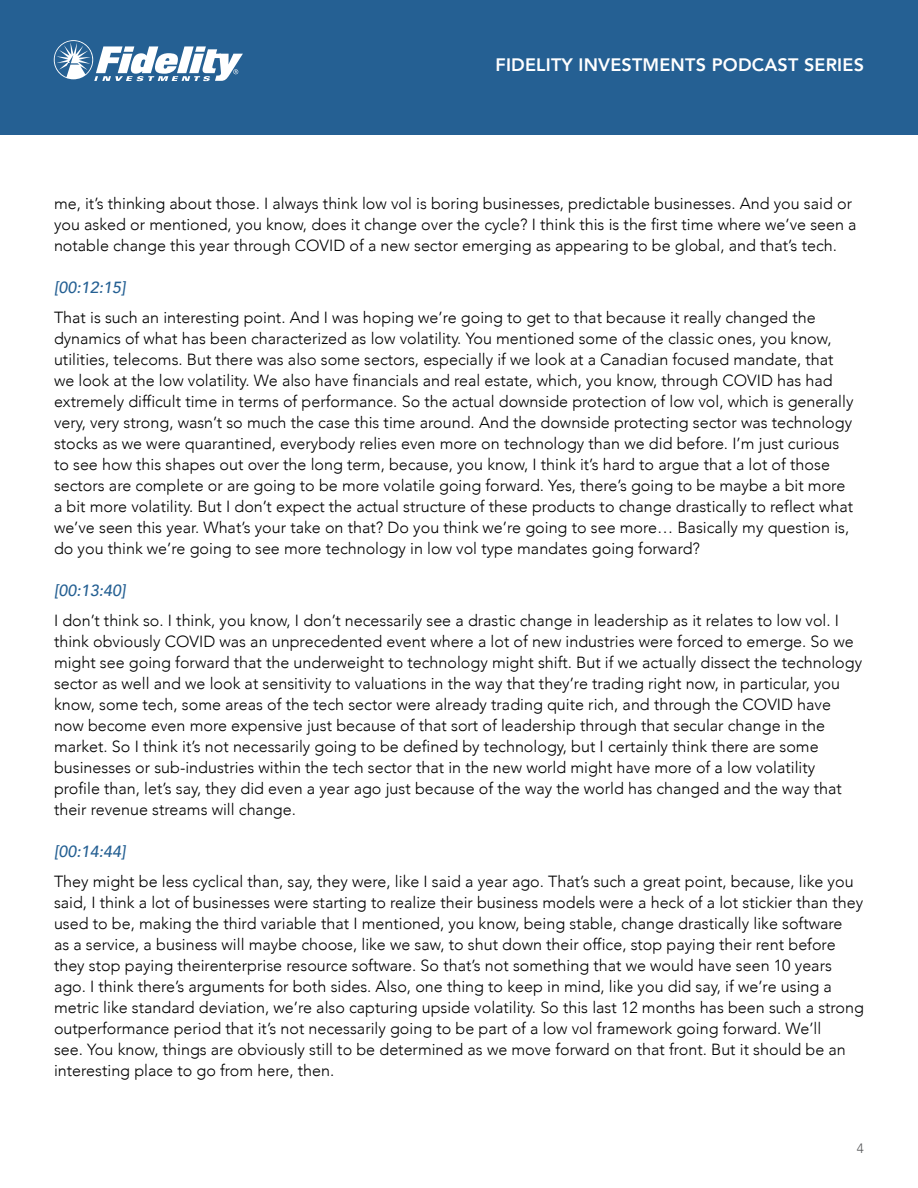
<style>
.page{position:relative;width:918px;height:1188px;background:#fff}
.page>*{position:absolute;margin:0;border:0;box-sizing:border-box;transform-origin:0 0}
.t1{font:800 18px "Avenir";letter-spacing:.01em;color:#fff}
.t2{font:300 16.2px/21px "Avenir";color:#000}
.t3{font:italic 500 16.2px "Avenir";color:#256093}
.t4{font:300 13.5px "Avenir";color:#58595b}
</style>
<div class="page">
<div style="left:0;top:0;width:918px;height:135px;background:#256093"></div>
<svg style="left:54px;top:40px;width:189px;height:41px"></svg>
<p class="t1" style="left:496px;top:50px;width:370px">FIDELITY INVESTMENTS PODCAST SERIES</p>
<p class="t2" style="left:54px;top:193px;width:804px">me, it’s thinking about those. I always think low vol is boring businesses, predictable businesses. And you said or you asked or mentioned, you know, does it change over the cycle? I think this is the first time where we’ve seen a notable change this year through COVID of a new sector emerging as appearing to be global, and that’s tech.</p>
<p class="t3" style="left:54px;top:277px;width:73px">[00:12:15]</p>
<p class="t2" style="left:54px;top:307px;width:801px">That is such an interesting point. And I was hoping we’re going to get to that because it really changed the dynamics of what has been characterized as low volatility. You mentioned some of the classic ones, you know, utilities, telecoms. But there was also some sectors, especially if we look at a Canadian focused mandate, that we look at the low volatility. We also have financials and real estate, which, you know, through COVID has had extremely difficult time in terms of performance. So the actual downside protection of low vol, which is generally very, very strong, wasn’t so much the case this time around. And the downside protecting sector was technology stocks as we were quarantined, everybody relies even more on technology than we did before. I’m just curious to see how this shapes out over the long term, because, you know, I think it’s hard to argue that a lot of those sectors are complete or are going to be more volatile going forward. Yes, there’s going to be maybe a bit more a bit more volatility. But I don’t expect the actual structure of these products to change drastically to reflect what we’ve seen this year. What’s your take on that? Do you think we’re going to see more… Basically my question is, do you think we’re going to see more technology in low vol type mandates going forward?</p>
<p class="t3" style="left:54px;top:580px;width:73px">[00:13:40]</p>
<p class="t2" style="left:54px;top:610px;width:810px">I don’t think so. I think, you know, I don’t necessarily see a drastic change in leadership as it relates to low vol. I think obviously COVID was an unprecedented event where a lot of new industries were forced to emerge. So we might see going forward that the underweight to technology might shift. But if we actually dissect the technology sector as well and we look at sensitivity to valuations in the way that they’re trading right now, in particular, you know, some tech, some areas of the tech sector were already trading quite rich, and through the COVID have now become even more expensive just because of that sort of leadership through that secular change in the market. So I think it’s not necessarily going to be defined by technology, but I certainly think there are some businesses or sub-industries within the tech sector that in the new world might have more of a low volatility profile than, let’s say, they did even a year ago just because of the way the world has changed and the way that their revenue streams will change.</p>
<p class="t3" style="left:54px;top:841px;width:73px">[00:14:44]</p>
<p class="t2" style="left:54px;top:871px;width:812px">They might be less cyclical than, say, they were, like I said a year ago. That’s such a great point, because, like you said, I think a lot of businesses were starting to realize their business models were a heck of a lot stickier than they used to be, making the third variable that I mentioned, you know, being stable, change drastically like software<br>as a service, a business will maybe choose, like we saw, to shut down their office, stop paying their rent before they stop paying theirenterprise resource software. So that’s not something that we would have seen 10 years ago. I think there’s arguments for both sides. Also, one thing to keep in mind, like you did say, if we’re using a metric like standard deviation, we’re also capturing upside volatility. So this last 12 months has been such a strong outperformance period that it’s not necessarily going to be part of a low vol framework going forward. We’ll<br>see. You know, things are obviously still to be determined as we move forward on that front. But it should be an interesting place to go from here, then.</p>
<p class="t4" style="left:857px;top:1140px;width:9px">4</p>
</div>
